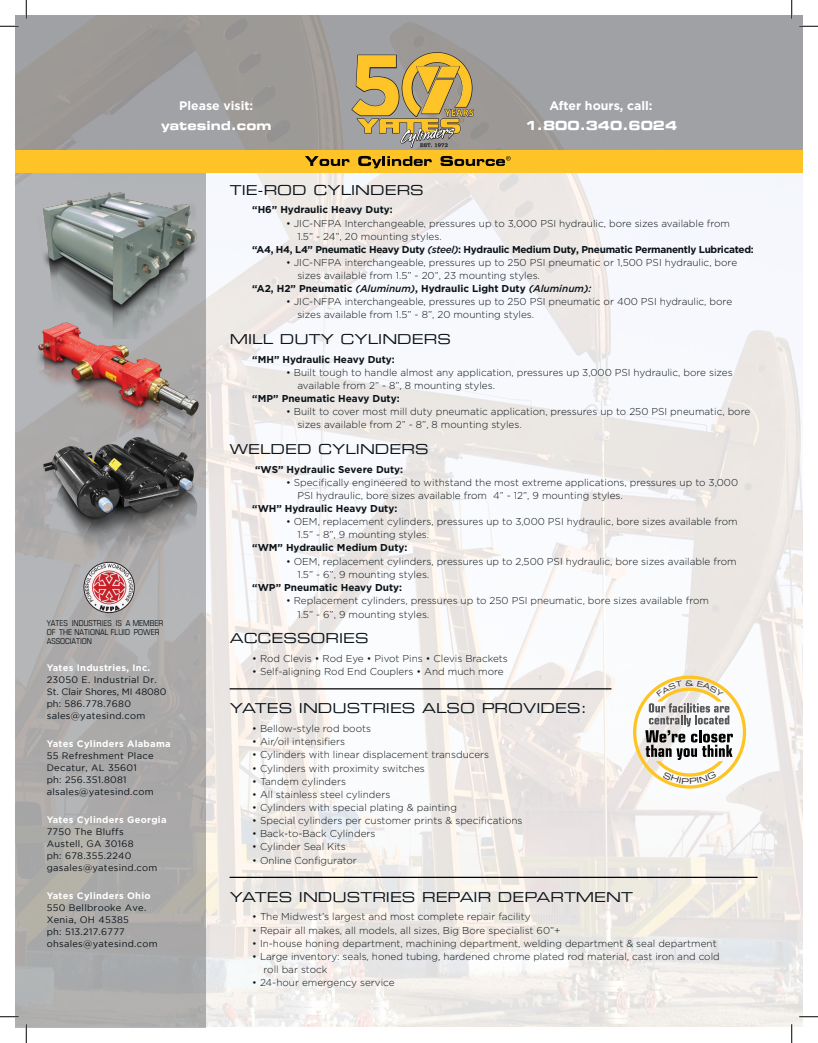
<style>
.page{position:relative;width:818px;height:1043px;background:#fff}
.page>*{position:absolute;margin:0;border:0;box-sizing:border-box;transform-origin:0 0}
.bullet{font:13.75px "Eurostile LT Extended Two";color:#0b1318}
.t1{font:700 12.38px "Gotham";color:#fff}
.t2{font:12.38px "Eurostile Bold Extended Two";color:#fff}
.bullets2{font:300 10px/13.1px "Gotham";color:#0b1318}
.bullet_reg{font:300 10px/13.1px "Gotham";color:#0b1318}
.bullet-2{font:700 10px "Gotham";color:#0b1318}
.bullet-3{font:700 10px "Gotham";letter-spacing:-.03em;color:#0b1318}
.t3{font:9.38px/12px "Gotham";letter-spacing:.03em;color:#0b1318}
.t4{font:8.75px/8.8px "Eurostile Con";color:#0b1318}
.s1{font-weight:700;color:#fff}
.s2{font-weight:500;font-style:italic}
</style>
<div class="page">
<img style="left:205px;top:173px;width:597px;height:853px">
<svg style="left:15px;top:173px;width:190px;height:855px;background:#adacac"></svg>
<img style="left:84px;top:562px;width:50px;height:50px">
<div style="left:84px;top:562px;width:51px;height:51px;border:1px solid #231f20;border-radius:50%"></div>
<img style="left:33px;top:339px;width:171px;height:110px">
<img style="left:37px;top:434px;width:164px;height:125px">
<img style="left:29px;top:186px;width:183px;height:153px">
<svg style="left:15px;top:15px;width:787px;height:135px;background:#9e9d9e"></svg>
<div style="left:15px;top:150px;width:787px;height:23px;background:#fec327"></div>
<svg style="left:305px;top:156px;width:44px;height:10px"></svg>
<svg style="left:358px;top:156px;width:73px;height:12px"></svg>
<svg style="left:440px;top:156px;width:70px;height:10px"></svg>
<hr style="left:229px;top:688px;width:382px;height:1px;background:#030304">
<hr style="left:229px;top:876px;width:528px;height:2px;background:#030304">
<svg style="left:0;top:25px;width:19px;height:2px"></svg>
<svg style="left:799px;top:25px;width:19px;height:2px"></svg>
<svg style="left:0;top:1015px;width:19px;height:2px"></svg>
<svg style="left:799px;top:1015px;width:19px;height:2px"></svg>
<svg style="left:25px;top:0;width:2px;height:19px"></svg>
<svg style="left:25px;top:1024px;width:2px;height:18px"></svg>
<svg style="left:790px;top:0;width:2px;height:19px"></svg>
<svg style="left:790px;top:1024px;width:2px;height:18px"></svg>
<img style="left:349px;top:51px;width:126px;height:98px">
<svg style="left:633px;top:675px;width:113px;height:113px"></svg>
<p class="t1" style="left:179px;top:99px;width:76px">Please visit:</p>
<p class="t2" style="left:161px;top:116px;width:112px">yatesind.com</p>
<p class="t1" style="left:549px;top:99px;width:105px">After hours, call:</p>
<p class="t2" style="left:524px;top:116px;width:154px">1.800.340.6024</p>
<p class="t4" style="left:47px;top:618px;width:118px">YATES INDUSTRIES IS A MEMBER<br>OF THE NATIONAL FLUID POWER<br>ASSOCIATION</p>
<p class="t3" style="left:47px;top:661px;width:121px"><span class="s1">Yates Industries, Inc.<br></span>23050 E. Industrial Dr.<br>St. Clair Shores, MI 48080 ph: 586.778.7680 sales@yatesind.com</p>
<p class="t3" style="left:47px;top:737px;width:125px"><span class="s1">Yates Cylinders Alabama<br></span>55 Refreshment Place<br>Decatur, AL 35601<br>ph: 256.351.8081 alsales@yatesind.com</p>
<p class="t3" style="left:47px;top:813px;width:121px"><span class="s1">Yates Cylinders Georgia<br></span>7750 The Bluffs<br>Austell, GA 30168<br>ph: 678.355.2240 gasales@yatesind.com</p>
<p class="t3" style="left:47px;top:889px;width:112px"><span class="s1">Yates Cylinders Ohio<br></span>550 Bellbrooke Ave.<br>Xenia, OH 45385<br>ph: 513.217.6777 ohsales@yatesind.com</p>
<p class="bullet" style="left:230px;top:180px;width:195px">TIE-ROD CYLINDERS</p>
<p class="bullet-2" style="left:252px;top:204px;width:142px">“H6” Hydraulic Heavy Duty:</p>
<p class="bullets2" style="left:297px;top:216px;width:434px;text-indent:-11px">• JIC-NFPA Interchangeable, pressures up to 3,000 PSI hydraulic, bore sizes available from<br>1.5” - 24”, 20 mounting styles.</p>
<p class="bullet-3" style="left:252px;top:243px;width:503px">“A4, H4, L4” Pneumatic Heavy Duty <span class="s2">(steel)</span>: Hydraulic Medium Duty, Pneumatic Permanently Lubricated:</p>
<p class="bullets2" style="left:297px;top:256px;width:441px;text-indent:-11px">• JIC-NFPA interchangeable, pressures up to 250 PSI pneumatic or 1,500 PSI hydraulic, bore sizes available from 1.5” - 20”, 23 mounting styles.</p>
<p class="bullet-2" style="left:252px;top:283px;width:340px">“A2, H2” Pneumatic <span class="s2">(Aluminum)</span>, Hydraulic Light Duty <span class="s2">(Aluminum):</span></p>
<p class="bullets2" style="left:297px;top:295px;width:436px;text-indent:-11px">• JIC-NFPA interchangeable, pressures up to 250 PSI pneumatic or 400 PSI hydraulic, bore sizes available from 1.5” - 8”, 20 mounting styles.</p>
<p class="bullet" style="left:230px;top:329px;width:223px">MILL DUTY CYLINDERS</p>
<p class="bullet-2" style="left:252px;top:353px;width:144px">“MH” Hydraulic Heavy Duty:</p>
<p class="bullets2" style="left:297px;top:365px;width:437px;text-indent:-11px">• Built tough to handle almost any application, pressures up 3,000 PSI hydraulic, bore sizes available from 2” - 8”, 8 mounting styles.</p>
<p class="bullet-2" style="left:252px;top:393px;width:149px">“MP” Pneumatic Heavy Duty:</p>
<p class="bullets2" style="left:297px;top:405px;width:454px;text-indent:-11px">• Built to cover most mill duty pneumatic application, pressures up to 250 PSI pneumatic, bore sizes available from 2” - 8”, 8 mounting styles.</p>
<p class="bullet" style="left:230px;top:439px;width:200px">WELDED CYLINDERS</p>
<p class="bullet-2" style="left:255px;top:463px;width:149px">“WS” Hydraulic Severe Duty:</p>
<p class="bullets2" style="left:297px;top:475px;width:442px;text-indent:-11px">• Specifically engineered to withstand the most extreme applications, pressures up to 3,000<br>PSI hydraulic, bore sizes available from 4” - 12”, 9 mounting styles.</p>
<p class="bullet-2" style="left:252px;top:502px;width:147px">“WH” Hydraulic Heavy Duty:</p>
<p class="bullets2" style="left:297px;top:515px;width:442px;text-indent:-11px">• OEM, replacement cylinders, pressures up to 3,000 PSI hydraulic, bore sizes available from<br>1.5” - 8”, 9 mounting styles.</p>
<p class="bullet-2" style="left:252px;top:542px;width:157px">“WM” Hydraulic Medium Duty:</p>
<p class="bullets2" style="left:297px;top:554px;width:441px;text-indent:-11px">• OEM, replacement cylinders, pressures up to 2,500 PSI hydraulic, bore sizes available from<br>1.5” - 6”, 9 mounting styles.</p>
<p class="bullet-2" style="left:252px;top:581px;width:151px">“WP” Pneumatic Heavy Duty:</p>
<p class="bullets2" style="left:297px;top:593px;width:413px;line-height:13.8px;text-indent:-11px">• Replacement cylinders, pressures up to 250 PSI pneumatic, bore sizes available from<br>1.5” - 6”, 9 mounting styles.</p>
<p class="bullet" style="left:230px;top:629px;width:140px">ACCESSORIES</p>
<p class="bullet_reg" style="left:252px;top:651px;width:257px">• Rod Clevis • Rod Eye • Pivot Pins • Clevis Brackets</p>
<p class="bullet_reg" style="left:252px;top:665px;width:253px">• Self-aligning Rod End Couplers • And much more</p>
<p class="bullet" style="left:230px;top:699px;width:359px">YATES INDUSTRIES ALSO PROVIDES:</p>
<p class="bullet_reg" style="left:252px;top:722px;width:120px">• Bellow-style rod boots</p>
<p class="bullet_reg" style="left:252px;top:735px;width:94px">• Air/oil intensifiers</p>
<p class="bullet_reg" style="left:252px;top:748px;width:238px">• Cylinders with linear displacement transducers</p>
<p class="bullet_reg" style="left:252px;top:761px;width:174px">• Cylinders with proximity switches</p>
<p class="bullet_reg" style="left:252px;top:774px;width:95px">• Tandem cylinders</p>
<p class="bullet_reg" style="left:252px;top:787px;width:139px">• All stainless steel cylinders</p>
<p class="bullet_reg" style="left:252px;top:800px;width:206px">• Cylinders with special plating &amp; painting</p>
<p class="bullet_reg" style="left:252px;top:813px;width:272px">• Special cylinders per customer prints &amp; specifications</p>
<p class="bullet_reg" style="left:252px;top:827px;width:125px">• Back-to-Back Cylinders</p>
<p class="bullet_reg" style="left:252px;top:840px;width:95px">• Cylinder Seal Kits</p>
<p class="bullet_reg" style="left:252px;top:853px;width:106px">• Online Configurator</p>
<p class="bullet" style="left:230px;top:887px;width:404px">YATES INDUSTRIES REPAIR DEPARTMENT</p>
<p class="bullet_reg" style="left:252px;top:910px;width:280px">• The Midwest’s largest and most complete repair facility</p>
<p class="bullet_reg" style="left:252px;top:923px;width:310px">• Repair all makes, all models, all sizes, Big Bore specialist 60”+</p>
<p class="bullet_reg" style="left:252px;top:936px;width:466px">• In-house honing department, machining department, welding department &amp; seal department</p>
<p class="bullet_reg" style="left:263px;top:949px;width:457px;text-indent:-11px">• Large inventory: seals, honed tubing, hardened chrome plated rod material, cast iron and cold roll bar stock</p>
<p class="bullet_reg" style="left:252px;top:975px;width:144px">• 24-hour emergency service</p>
</div>
